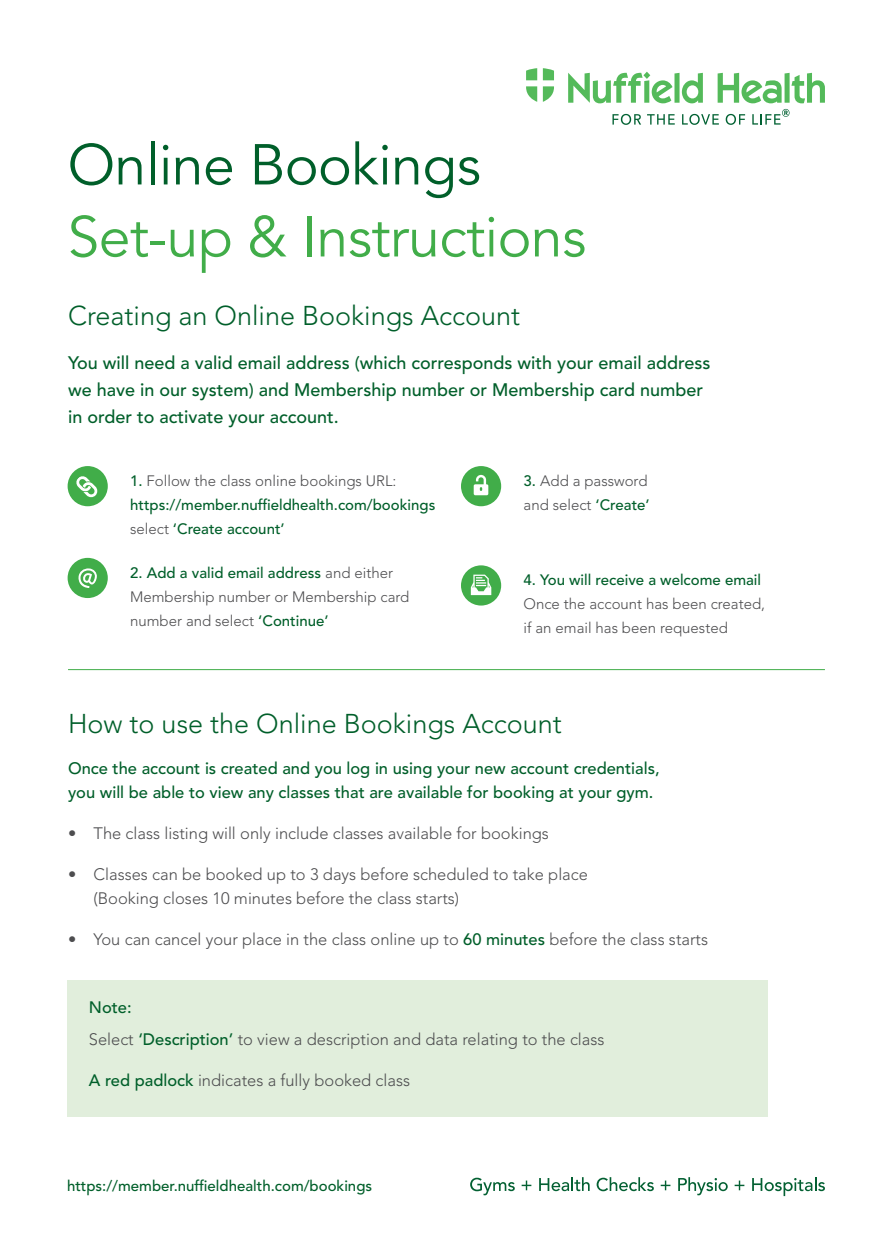
<style>
.page{position:relative;width:893px;height:1259px;background:#fff}
.page>*{position:absolute;margin:0;border:0;box-sizing:border-box;transform-origin:0 0}
.t1{font:57px "Avenir LT Std";letter-spacing:-.01em;color:#41ad49}
.t2{font:57px "Avenir LT Std";letter-spacing:-.01em;color:#005f2a}
.t3{font:300 27px "Avenir LT Std";color:#005f2a}
.t4{font:500 18px/27px "Avenir LT Std";color:#005f2a}
.t5{font:300 16.5px/24px "Avenir LT Std";color:#4d4d4f}
.t6{font:500 16.5px/24px "Avenir LT Std";color:#005f2a}
.t7{font:300 15px/24px "Avenir LT Std";color:#4d4d4f}
.t8{font:500 15px/24px "Avenir LT Std";color:#005f2a}
.s1{font-weight:300;color:#4d4d4f}
.s2{font-weight:500;color:#005f2a}
</style>
<div class="page">
<div style="left:67px;top:980px;width:701px;height:136px;background:#e1eedc"></div>
<svg style="left:682px;top:73px;width:21px;height:30px"></svg>
<div style="left:674px;top:73px;width:5px;height:30px;background:#54ba5a"></div>
<svg style="left:791px;top:73px;width:34px;height:30px"></svg>
<div style="left:784px;top:73px;width:6px;height:30px;background:#54ba5a"></div>
<svg style="left:718px;top:73px;width:64px;height:30px"></svg>
<svg style="left:568px;top:72px;width:104px;height:31px"></svg>
<svg style="left:612px;top:114px;width:29px;height:11px"></svg>
<svg style="left:647px;top:114px;width:28px;height:11px"></svg>
<svg style="left:682px;top:114px;width:37px;height:11px"></svg>
<svg style="left:726px;top:114px;width:19px;height:11px"></svg>
<svg style="left:752px;top:109px;width:37px;height:16px"></svg>
<svg style="left:526px;top:68px;width:28px;height:34px"></svg>
<svg style="left:470px;top:1177px;width:45px;height:18px"></svg>
<svg style="left:522px;top:1180px;width:9px;height:10px"></svg>
<svg style="left:539px;top:1177px;width:51px;height:14px"></svg>
<svg style="left:597px;top:1177px;width:57px;height:14px"></svg>
<svg style="left:661px;top:1180px;width:9px;height:10px"></svg>
<svg style="left:678px;top:1177px;width:50px;height:18px"></svg>
<svg style="left:735px;top:1180px;width:9px;height:10px"></svg>
<svg style="left:752px;top:1177px;width:73px;height:19px"></svg>
<div style="left:68px;top:466px;width:40px;height:40px;background:#41ad49;border-radius:50%"></div>
<div style="left:68px;top:558px;width:40px;height:40px;background:#41ad49;border-radius:50%"></div>
<div style="left:461px;top:466px;width:40px;height:40px;background:#41ad49;border-radius:50%"></div>
<div style="left:461px;top:565px;width:40px;height:40px;background:#41ad49;border-radius:50%"></div>
<hr style="left:68px;top:669px;width:757px;height:1px;background:#41ad49">
<svg style="left:76px;top:476px;width:22px;height:22px"></svg>
<svg style="left:78px;top:568px;width:19px;height:20px"></svg>
<svg style="left:471px;top:574px;width:20px;height:21px"></svg>
<svg style="left:474px;top:475px;width:14px;height:20px"></svg>
<h1 class="t2" style="left:68px;top:132px;width:415px">Online Bookings</h1>
<h1 class="t1" style="left:68px;top:204px;width:520px">Set-up &amp; Instructions</h1>
<h2 class="t3" style="left:68px;top:300px;width:454px">Creating an Online Bookings Account</h2>
<p class="t4" style="left:68px;top:350px;width:644px">You will need a valid email address (which corresponds with your email address we have in our system) and Membership number or Membership card number in order to activate your account.</p>
<p class="t8" style="left:130px;top:469px;width:307px">1. <span class="s1">Follow the class online bookings URL: </span>https://member.nuffieldhealth.com/bookings <span class="s1">select</span> ‘Create account’</p>
<p class="t7" style="left:130px;top:560px;width:281px"><span class="s2">2. Add a valid email address</span> and either<br>Membership number or Membership card number and select <span class="s2">‘Continue’</span></p>
<p class="t7" style="left:524px;top:469px;width:128px"><span class="s2">3.</span> Add a password and select <span class="s2">‘Create’</span></p>
<p class="t8" style="left:524px;top:568px;width:239px">4. You will receive a welcome email</p>
<p class="t7" style="left:524px;top:592px;width:243px">Once the account has been created, if an email has been requested</p>
<h2 class="t3" style="left:68px;top:708px;width:495px">How to use the Online Bookings Account</h2>
<p class="t6" style="left:68px;top:757px;width:593px">Once the account is created and you log in using your new account credentials, you will be able to view any classes that are available for booking at your gym.</p>
<p class="t5" style="left:68px;top:821px;width:482px">• The class listing will only include classes available for bookings</p>
<p class="t5" style="left:94px;top:862px;width:496px;text-indent:-26px">• Classes can be booked up to 3 days before scheduled to take place (Booking closes 10 minutes before the class starts)</p>
<p class="t5" style="left:68px;top:928px;width:642px">• You can cancel your place in the class online up to <span class="s2">60 minutes</span> before the class starts</p>
<p class="t5" style="left:89px;top:990px;width:517px;line-height:32.4px"><span class="s2">Note:<br></span>Select <span class="s2">‘Description’</span> to view a description and data relating to the class</p>
<p class="t5" style="left:89px;top:1068px;width:323px"><span class="s2">A red padlock</span> indicates a fully booked class</p>
<p class="t8" style="left:67px;top:1174px;width:307px">https://member.nuffieldhealth.com/bookings</p>
</div>
